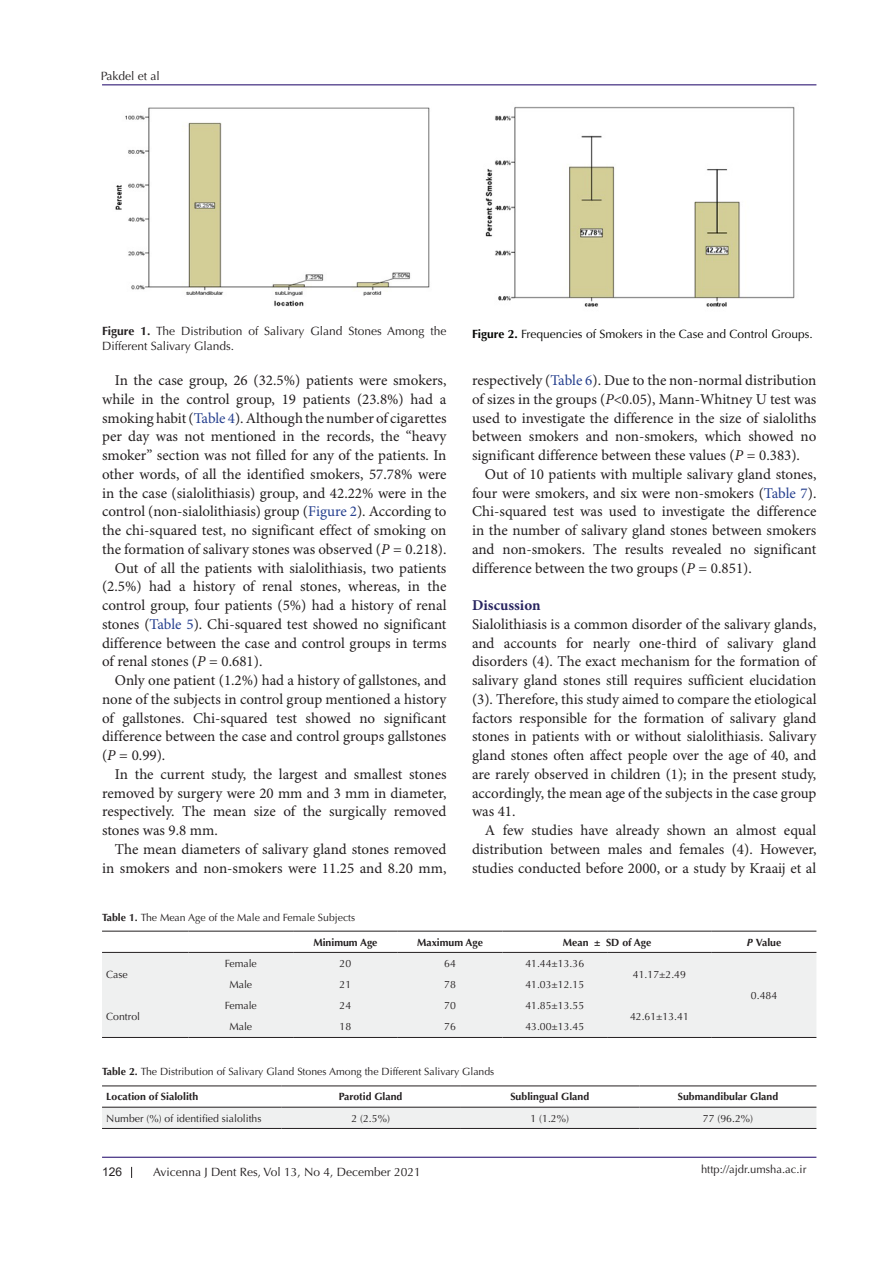
<style>
.page{position:relative;width:893px;height:1263px;background:#fff}
.page>*{position:absolute;margin:0;border:0;box-sizing:border-box;transform-origin:0 0}
.t1{font:15px/18.8px "Minion Pro";color:#231f20;text-align:justify}
.t2{font:700 15px "Minion Pro";color:#27235f}
.t3{font:12px/15px "Optima LT Std";color:#231f20}
.t4{font:12px "Optima LT Std";color:#040503}
.t5{font:12px "Arial";color:#231f20}
.t6{font:11.25px "Optima LT Std";color:#231f20}
.t7{font:10.5px "Optima LT Std";color:#231f20}
.t8{font:700 10.5px "Optima LT Std";color:#231f20}
.s1{font-weight:700}
.s2{color:#253f8e}
.s3{font-style:italic}
</style>
<div class="page">
<hr style="left:102px;top:85px;width:714px;height:1px;background:#190066">
<hr style="left:102px;top:1157px;width:714px;height:1px;background:#190066">
<div style="left:102px;top:953px;width:714px;height:84px;background:#eff0f0"></div>
<hr style="left:102px;top:931px;width:86px;height:1px;background:#231f20">
<hr style="left:188px;top:931px;width:105px;height:1px;background:#231f20">
<hr style="left:293px;top:931px;width:105px;height:1px;background:#231f20">
<hr style="left:398px;top:931px;width:104px;height:1px;background:#231f20">
<hr style="left:502px;top:931px;width:105px;height:1px;background:#231f20">
<hr style="left:607px;top:931px;width:105px;height:1px;background:#231f20">
<hr style="left:712px;top:931px;width:104px;height:1px;background:#231f20">
<hr style="left:102px;top:952px;width:86px;height:1px;background:#231f20">
<hr style="left:188px;top:952px;width:105px;height:1px;background:#231f20">
<hr style="left:293px;top:952px;width:105px;height:1px;background:#231f20">
<hr style="left:398px;top:952px;width:104px;height:1px;background:#231f20">
<hr style="left:502px;top:952px;width:105px;height:1px;background:#231f20">
<hr style="left:607px;top:952px;width:105px;height:1px;background:#231f20">
<hr style="left:712px;top:952px;width:104px;height:1px;background:#231f20">
<hr style="left:102px;top:1037px;width:86px;height:1px;background:#231f20">
<hr style="left:188px;top:1037px;width:105px;height:1px;background:#231f20">
<hr style="left:293px;top:1037px;width:105px;height:1px;background:#231f20">
<hr style="left:398px;top:1037px;width:104px;height:1px;background:#231f20">
<hr style="left:502px;top:1037px;width:105px;height:1px;background:#231f20">
<hr style="left:607px;top:1037px;width:105px;height:1px;background:#231f20">
<hr style="left:712px;top:1037px;width:104px;height:1px;background:#231f20">
<div style="left:102px;top:1108px;width:714px;height:20px;background:#eff0f0"></div>
<hr style="left:102px;top:1085px;width:179px;height:1px;background:#231f20">
<hr style="left:281px;top:1085px;width:179px;height:1px;background:#231f20">
<hr style="left:460px;top:1085px;width:179px;height:1px;background:#231f20">
<hr style="left:639px;top:1085px;width:177px;height:1px;background:#231f20">
<hr style="left:102px;top:1107px;width:179px;height:1px;background:#231f20">
<hr style="left:281px;top:1107px;width:179px;height:1px;background:#231f20">
<hr style="left:460px;top:1107px;width:179px;height:1px;background:#231f20">
<hr style="left:639px;top:1107px;width:177px;height:1px;background:#231f20">
<hr style="left:102px;top:1128px;width:179px;height:1px;background:#231f20">
<hr style="left:281px;top:1128px;width:179px;height:1px;background:#231f20">
<hr style="left:460px;top:1128px;width:179px;height:1px;background:#231f20">
<hr style="left:639px;top:1128px;width:177px;height:1px;background:#231f20">
<img style="left:115px;top:107px;width:315px;height:200px">
<img style="left:485px;top:106px;width:310px;height:201px">
<p class="t3" style="left:101px;top:68px;width:60px">Pakdel et al</p>
<p class="t3" style="left:102px;top:324px;width:346px"><span class="s1">Figure 1.</span> The Distribution of Salivary Gland Stones Among the<br>Different Salivary Glands.</p>
<p class="t4" style="left:472px;top:327px;width:342px"><span class="s1">Figure 2.</span> Frequencies of Smokers in the Case and Control Groups.</p>
<p class="t1" style="left:102px;top:372px;width:346px;text-indent:13px">In the case group, 26 (32.5%) patients were smokers, while in the control group, 19 patients (23.8%) had a smoking habit (<span class="s2">Table 4</span>). Although the number of cigarettes per day was not mentioned in the records, the “heavy smoker” section was not filled for any of the patients. In other words, of all the identified smokers, 57.78% were in the case (sialolithiasis) group, and 42.22% were in the control (non-sialolithiasis) group (<span class="s2">Figure 2</span>). According to the chi-squared test, no significant effect of smoking on the formation of salivary stones was observed (<span class="s3">P</span> = 0.218).</p>
<p class="t1" style="left:102px;top:559px;width:346px;text-indent:13px">Out of all the patients with sialolithiasis, two patients (2.5%) had a history of renal stones, whereas, in the control group, four patients (5%) had a history of renal stones (<span class="s2">Table 5</span>). Chi-squared test showed no significant difference between the case and control groups in terms of renal stones (<span class="s3">P</span> = 0.681).</p>
<p class="t1" style="left:102px;top:672px;width:346px;text-indent:13px">Only one patient (1.2%) had a history of gallstones, and none of the subjects in control group mentioned a history of gallstones. Chi-squared test showed no significant difference between the case and control groups gallstones (<span class="s3">P</span> = 0.99).</p>
<p class="t1" style="left:102px;top:765px;width:346px;text-indent:13px">In the current study, the largest and smallest stones removed by surgery were 20 mm and 3 mm in diameter, respectively. The mean size of the surgically removed stones was 9.8 mm.</p>
<p class="t1" style="left:102px;top:840px;width:346px;text-align:right">The mean diameters of salivary gland stones removed in smokers and non-smokers were 11.25 and 8.20 mm,</p>
<p class="t7" style="left:102px;top:911px;width:255px"><span class="s1">Table 1.</span> The Mean Age of the Male and Female Subjects</p>
<p class="t8" style="left:313px;top:936px;width:66px">Minimum Age</p>
<p class="t8" style="left:417px;top:936px;width:67px">Maximum Age</p>
<p class="t8" style="left:563px;top:936px;width:90px">Mean ± SD of Age</p>
<p class="t8" style="left:747px;top:936px;width:36px"><span class="s3">P</span> Value</p>
<p class="t7" style="left:106px;top:968px;width:23px">Case</p>
<p class="t1" style="left:472px;top:372px;width:346px">respectively (<span class="s2">Table 6</span>). Due to the non-normal distribution of sizes in the groups (<span class="s3">P</span>&lt;0.05), Mann-Whitney U test was used to investigate the difference in the size of sialoliths between smokers and non-smokers, which showed no significant difference between these values (<span class="s3">P</span> = 0.383).</p>
<p class="t1" style="left:472px;top:465px;width:346px;text-indent:13px">Out of 10 patients with multiple salivary gland stones, four were smokers, and six were non-smokers (<span class="s2">Table 7</span>).<br>Chi-squared test was used to investigate the difference in the number of salivary gland stones between smokers and non-smokers. The results revealed no significant difference between the two groups (<span class="s3">P</span> = 0.851).</p>
<p class="t2" style="left:472px;top:595px;width:70px">Discussion</p>
<p class="t1" style="left:472px;top:615px;width:346px">Sialolithiasis is a common disorder of the salivary glands, and accounts for nearly one-third of salivary gland disorders (4). The exact mechanism for the formation of salivary gland stones still requires sufficient elucidation (3). Therefore, this study aimed to compare the etiological factors responsible for the formation of salivary gland stones in patients with or without sialolithiasis. Salivary gland stones often affect people over the age of 40, and are rarely observed in children (1); in the present study, accordingly, the mean age of the subjects in the case group was 41.</p>
<p class="t1" style="left:472px;top:822px;width:346px;text-indent:13px">A few studies have already shown an almost equal distribution between males and females (4). However, studies conducted before 2000, or a study by Kraaij et al</p>
<p class="t7" style="left:225px;top:957px;width:34px">Female</p>
<p class="t7" style="left:340px;top:957px;width:13px">20</p>
<p class="t7" style="left:444px;top:957px;width:13px">64</p>
<p class="t7" style="left:525px;top:957px;width:60px">41.44±13.36</p>
<p class="t7" style="left:633px;top:968px;width:55px">41.17±2.49</p>
<p class="t7" style="left:106px;top:1010px;width:35px">Control</p>
<p class="t7" style="left:229px;top:978px;width:24px">Male</p>
<p class="t7" style="left:340px;top:978px;width:13px">21</p>
<p class="t7" style="left:444px;top:978px;width:13px">78</p>
<p class="t7" style="left:525px;top:978px;width:60px">41.03±12.15</p>
<p class="t7" style="left:225px;top:1000px;width:34px">Female</p>
<p class="t7" style="left:340px;top:1000px;width:13px">24</p>
<p class="t7" style="left:444px;top:1000px;width:13px">70</p>
<p class="t7" style="left:525px;top:1000px;width:60px">41.85±13.55</p>
<p class="t7" style="left:630px;top:1010px;width:60px">42.61±13.41</p>
<p class="t7" style="left:751px;top:989px;width:28px">0.484</p>
<p class="t7" style="left:229px;top:1021px;width:24px">Male</p>
<p class="t7" style="left:340px;top:1021px;width:13px">18</p>
<p class="t7" style="left:444px;top:1021px;width:13px">76</p>
<p class="t7" style="left:525px;top:1021px;width:60px">43.00±13.45</p>
<p class="t7" style="left:102px;top:1066px;width:394px"><span class="s1">Table 2.</span> The Distribution of Salivary Gland Stones Among the Different Salivary Glands</p>
<p class="t8" style="left:106px;top:1091px;width:94px">Location of Sialolith</p>
<p class="t8" style="left:339px;top:1091px;width:65px">Parotid Gland</p>
<p class="t8" style="left:510px;top:1091px;width:80px">Sublingual Gland</p>
<p class="t8" style="left:678px;top:1091px;width:102px">Submandibular Gland</p>
<p class="t7" style="left:106px;top:1112px;width:157px">Number (%) of identified sialoliths</p>
<p class="t7" style="left:351px;top:1112px;width:40px">2 (2.5%)</p>
<p class="t7" style="left:530px;top:1112px;width:40px">1 (1.2%)</p>
<p class="t7" style="left:703px;top:1112px;width:52px">77 (96.2%)</p>
<p class="t5" style="left:102px;top:1163px;width:22px">126</p>
<p class="t3" style="left:153px;top:1164px;width:269px">Avicenna J Dent Res, Vol 13, No 4, December 2021</p>
<p class="t6" style="left:701px;top:1163px;width:107px">http://ajdr.umsha.ac.ir</p>
</div>
